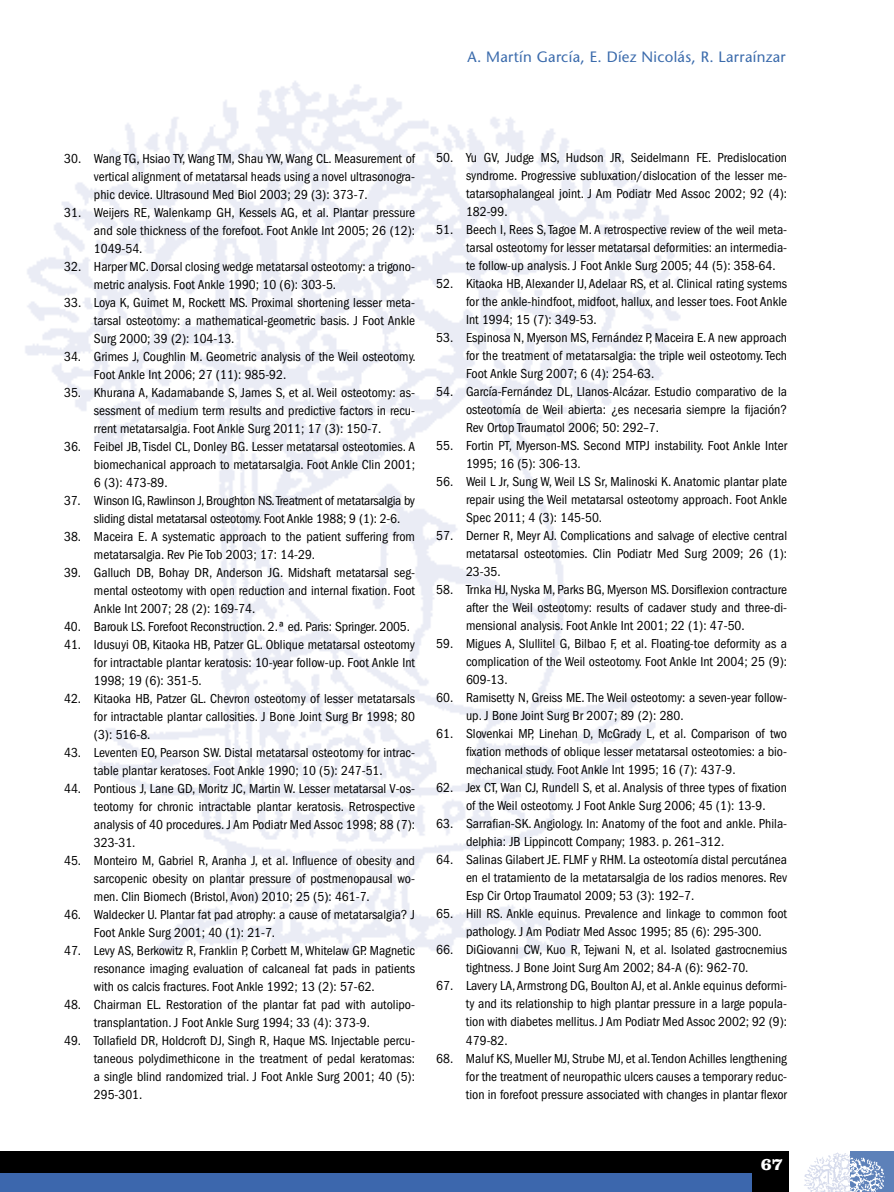
<style>
.page{position:relative;width:894px;height:1192px;background:#fff}
.page>*{position:absolute;margin:0;border:0;box-sizing:border-box;transform-origin:0 0}
.t1{font:700 18px "Clarendon LT Std";color:#fff}
.t2{font:500 15px "Stone Sans Std";letter-spacing:.02em;color:#3b6bac}
.Bibliografia{font:condensed 13.5px/18px "ITC Franklin Gothic Std";color:#000;text-align:justify}
</style>
<div class="page">
<img style="left:25px;top:81px;width:656px;height:878px">
<div style="left:0;top:1151px;width:894px;height:40px;background:#000"></div>
<div style="left:1px;top:1172px;width:751px;height:19px;background:#3c67ad"></div>
<div style="left:849px;top:1151px;width:45px;height:40px;background:#5d81b9"></div>
<img style="left:849px;top:1151px;width:36px;height:40px">
<svg style="left:789px;top:1151px;width:60px;height:40px;background:#f3f5f9"></svg>
<p class="t2" style="left:467px;top:47px;width:320px">A. Martín García, E. Díez Nicolás, R. Larraínzar</p>
<p class="Bibliografia" style="left:94px;top:149px;width:323px;text-indent:-30px">30. Wang TG, Hsiao TY, Wang TM, Shau YW, Wang CL. Measurement of vertical alignment of metatarsal heads using a novel ultrasonogra&shy;phic device. Ultrasound Med Biol 2003; 29 (3): 373-7.</p>
<p class="Bibliografia" style="left:94px;top:203px;width:323px;text-indent:-30px">31. Weijers RE, Walenkamp GH, Kessels AG, et al. Plantar pressure and sole thickness of the forefoot. Foot Ankle Int 2005; 26 (12):<br>1049-54.</p>
<p class="Bibliografia" style="left:94px;top:257px;width:323px;text-indent:-30px">32. Harper MC. Dorsal closing wedge metatarsal osteotomy: a trigono&shy;metric analysis. Foot Ankle 1990; 10 (6): 303-5.</p>
<p class="Bibliografia" style="left:94px;top:293px;width:323px;text-indent:-30px">33. Loya K, Guimet M, Rockett MS. Proximal shortening lesser meta&shy;tarsal osteotomy: a mathematical-geometric basis. J Foot Ankle Surg 2000; 39 (2): 104-13.</p>
<p class="Bibliografia" style="left:94px;top:347px;width:323px;text-indent:-30px">34. Grimes J, Coughlin M. Geometric analysis of the Weil osteotomy.<br>Foot Ankle Int 2006; 27 (11): 985-92.</p>
<p class="Bibliografia" style="left:94px;top:383px;width:323px;text-indent:-30px">35. Khurana A, Kadamabande S, James S, et al. Weil osteotomy: as&shy;sessment of medium term results and predictive factors in recu&shy;rrent metatarsalgia. Foot Ankle Surg 2011; 17 (3): 150-7.</p>
<p class="Bibliografia" style="left:94px;top:437px;width:323px;text-indent:-30px">36. Feibel JB, Tisdel CL, Donley BG. Lesser metatarsal osteotomies. A biomechanical approach to metatarsalgia. Foot Ankle Clin 2001; 6 (3): 473-89.</p>
<p class="Bibliografia" style="left:94px;top:491px;width:323px;text-indent:-30px">37. Winson IG, Rawlinson J, Broughton NS. Treatment of metatarsalgia by sliding distal metatarsal osteotomy. Foot Ankle 1988; 9 (1): 2-6.</p>
<p class="Bibliografia" style="left:94px;top:527px;width:323px;text-indent:-30px">38. Maceira E. A systematic approach to the patient suffering from metatarsalgia. Rev Pie Tob 2003; 17: 14-29.</p>
<p class="Bibliografia" style="left:94px;top:563px;width:323px;text-indent:-30px">39. Galluch DB, Bohay DR, Anderson JG. Midshaft metatarsal seg&shy;mental osteotomy with open reduction and internal fixation. Foot Ankle Int 2007; 28 (2): 169-74.</p>
<p class="Bibliografia" style="left:64px;top:617px;width:347px">40. Barouk LS. Forefoot Reconstruction. 2.ª ed. Paris: Springer. 2005.</p>
<p class="Bibliografia" style="left:94px;top:635px;width:323px;text-indent:-30px">41. Idusuyi OB, Kitaoka HB, Patzer GL. Oblique metatarsal osteotomy for intractable plantar keratosis: 10-year follow-up. Foot Ankle Int 1998; 19 (6): 351-5.</p>
<p class="Bibliografia" style="left:94px;top:689px;width:323px;text-indent:-30px">42. Kitaoka HB, Patzer GL. Chevron osteotomy of lesser metatarsals for intractable plantar callosities. J Bone Joint Surg Br 1998; 80 (3): 516-8.</p>
<p class="Bibliografia" style="left:64px;top:743px;width:352px;text-align:center">43. Leventen EO, Pearson SW. Distal metatarsal osteotomy for intrac&shy;table plantar keratoses. Foot Ankle 1990; 10 (5): 247-51.</p>
<p class="Bibliografia" style="left:94px;top:779px;width:323px;text-indent:-30px">44. Pontious J, Lane GD, Moritz JC, Martin W. Lesser metatarsal V-os&shy;teotomy for chronic intractable plantar keratosis. Retrospective analysis of 40 procedures. J Am Podiatr Med Assoc 1998; 88 (7):<br>323-31.</p>
<p class="Bibliografia" style="left:94px;top:851px;width:323px;text-indent:-30px">45. Monteiro M, Gabriel R, Aranha J, et al. Influence of obesity and sarcopenic obesity on plantar pressure of postmenopausal wo&shy;men. Clin Biomech (Bristol, Avon) 2010; 25 (5): 461-7.</p>
<p class="Bibliografia" style="left:94px;top:905px;width:323px;text-indent:-30px">46. Waldecker U. Plantar fat pad atrophy: a cause of metatarsalgia? J<br>Foot Ankle Surg 2001; 40 (1): 21-7.</p>
<p class="Bibliografia" style="left:94px;top:941px;width:322px;text-indent:-30px">47. Levy AS, Berkowitz R, Franklin P, Corbett M, Whitelaw GP. Magnetic resonance imaging evaluation of calcaneal fat pads in patients with os calcis fractures. Foot Ankle 1992; 13 (2): 57-62.</p>
<p class="Bibliografia" style="left:94px;top:995px;width:323px;text-indent:-30px">48. Chairman EL. Restoration of the plantar fat pad with autolipo&shy;transplantation. J Foot Ankle Surg 1994; 33 (4): 373-9.</p>
<p class="Bibliografia" style="left:94px;top:1031px;width:323px;text-indent:-30px">49. Tollafield DR, Holdcroft DJ, Singh R, Haque MS. Injectable percu&shy;taneous polydimethicone in the treatment of pedal keratomas: a single blind randomized trial. J Foot Ankle Surg 2001; 40 (5):<br>295-301.</p>
<p class="Bibliografia" style="left:466px;top:149px;width:323px;text-indent:-30px">50. Yu GV, Judge MS, Hudson JR, Seidelmann FE. Predislocation syndrome. Progressive subluxation/dislocation of the lesser me&shy;tatarsophalangeal joint. J Am Podiatr Med Assoc 2002; 92 (4):<br>182-99.</p>
<p class="Bibliografia" style="left:466px;top:221px;width:323px;text-indent:-30px">51. Beech I, Rees S, Tagoe M. A retrospective review of the weil meta&shy;tarsal osteotomy for lesser metatarsal deformities: an intermedia&shy;te follow-up analysis. J Foot Ankle Surg 2005; 44 (5): 358-64.</p>
<p class="Bibliografia" style="left:466px;top:275px;width:323px;text-indent:-30px">52. Kitaoka HB, Alexander IJ, Adelaar RS, et al. Clinical rating systems for the ankle-hindfoot, midfoot, hallux, and lesser toes. Foot Ankle Int 1994; 15 (7): 349-53.</p>
<p class="Bibliografia" style="left:466px;top:329px;width:323px;text-indent:-30px">53. Espinosa N, Myerson MS, Fernández P, Maceira E. A new approach for the treatment of metatarsalgia: the triple weil osteotomy. Tech Foot Ankle Surg 2007; 6 (4): 254-63.</p>
<p class="Bibliografia" style="left:466px;top:383px;width:323px;text-indent:-30px">54. García-Fernández DL, Llanos-Alcázar. Estudio comparativo de la osteotomía de Weil abierta: ¿es necesaria siempre la fijación?<br>Rev Ortop Traumatol 2006; 50: 292–7.</p>
<p class="Bibliografia" style="left:466px;top:437px;width:323px;text-indent:-30px">55. Fortin PT, Myerson-MS. Second MTPJ instability. Foot Ankle Inter<br>1995; 16 (5): 306-13.</p>
<p class="Bibliografia" style="left:466px;top:473px;width:323px;text-indent:-30px">56. Weil L Jr, Sung W, Weil LS Sr, Malinoski K. Anatomic plantar plate repair using the Weil metatarsal osteotomy approach. Foot Ankle Spec 2011; 4 (3): 145-50.</p>
<p class="Bibliografia" style="left:466px;top:527px;width:323px;text-indent:-30px">57. Derner R, Meyr AJ. Complications and salvage of elective central metatarsal osteotomies. Clin Podiatr Med Surg 2009; 26 (1):<br>23-35.</p>
<p class="Bibliografia" style="left:466px;top:581px;width:323px;text-indent:-30px">58. Trnka HJ, Nyska M, Parks BG, Myerson MS. Dorsiflexion contracture after the Weil osteotomy: results of cadaver study and three-di&shy;mensional analysis. Foot Ankle Int 2001; 22 (1): 47-50.</p>
<p class="Bibliografia" style="left:466px;top:635px;width:323px;text-indent:-30px">59. Migues A, Slullitel G, Bilbao F, et al. Floating-toe deformity as a complication of the Weil osteotomy. Foot Ankle Int 2004; 25 (9):<br>609-13.</p>
<p class="Bibliografia" style="left:466px;top:689px;width:323px;text-indent:-30px">60. Ramisetty N, Greiss ME. The Weil osteotomy: a seven-year follow&shy;up. J Bone Joint Surg Br 2007; 89 (2): 280.</p>
<p class="Bibliografia" style="left:466px;top:725px;width:323px;text-indent:-30px">61. Slovenkai MP, Linehan D, McGrady L, et al. Comparison of two fixation methods of oblique lesser metatarsal osteotomies: a bio&shy;mechanical study. Foot Ankle Int 1995; 16 (7): 437-9.</p>
<p class="Bibliografia" style="left:466px;top:779px;width:322px;text-indent:-30px">62. Jex CT, Wan CJ, Rundell S, et al. Analysis of three types of fixation of the Weil osteotomy. J Foot Ankle Surg 2006; 45 (1): 13-9.</p>
<p class="Bibliografia" style="left:466px;top:815px;width:323px;text-indent:-30px">63. Sarrafian-SK. Angiology. In: Anatomy of the foot and ankle. Phila&shy;delphia: JB Lippincott Company; 1983. p. 261–312.</p>
<p class="Bibliografia" style="left:466px;top:851px;width:323px;text-indent:-30px">64. Salinas Gilabert JE. FLMF y RHM. La osteotomía distal percutánea en el tratamiento de la metatarsalgia de los radios menores. Rev Esp Cir Ortop Traumatol 2009; 53 (3): 192–7.</p>
<p class="Bibliografia" style="left:436px;top:905px;width:352px;text-align:center">65. Hill RS. Ankle equinus. Prevalence and linkage to common foot pathology. J Am Podiatr Med Assoc 1995; 85 (6): 295-300.</p>
<p class="Bibliografia" style="left:466px;top:941px;width:322px;text-indent:-30px">66. DiGiovanni CW, Kuo R, Tejwani N, et al. Isolated gastrocnemius tightness. J Bone Joint Surg Am 2002; 84-A (6): 962-70.</p>
<p class="Bibliografia" style="left:466px;top:977px;width:323px;text-indent:-30px">67. Lavery LA, Armstrong DG, Boulton AJ, et al. Ankle equinus deformi&shy;ty and its relationship to high plantar pressure in a large popula&shy;tion with diabetes mellitus. J Am Podiatr Med Assoc 2002; 92 (9):<br>479-82.</p>
<p class="Bibliografia" style="left:466px;top:1049px;width:323px;text-indent:-30px">68. Maluf KS, Mueller MJ, Strube MJ, et al. Tendon Achilles lengthening for the treatment of neuropathic ulcers causes a temporary reduc&shy;tion in forefoot pressure associated with changes in plantar flexor</p>
<h1 class="t1" style="left:761px;top:1153px;width:23px">67</h1>
</div>
